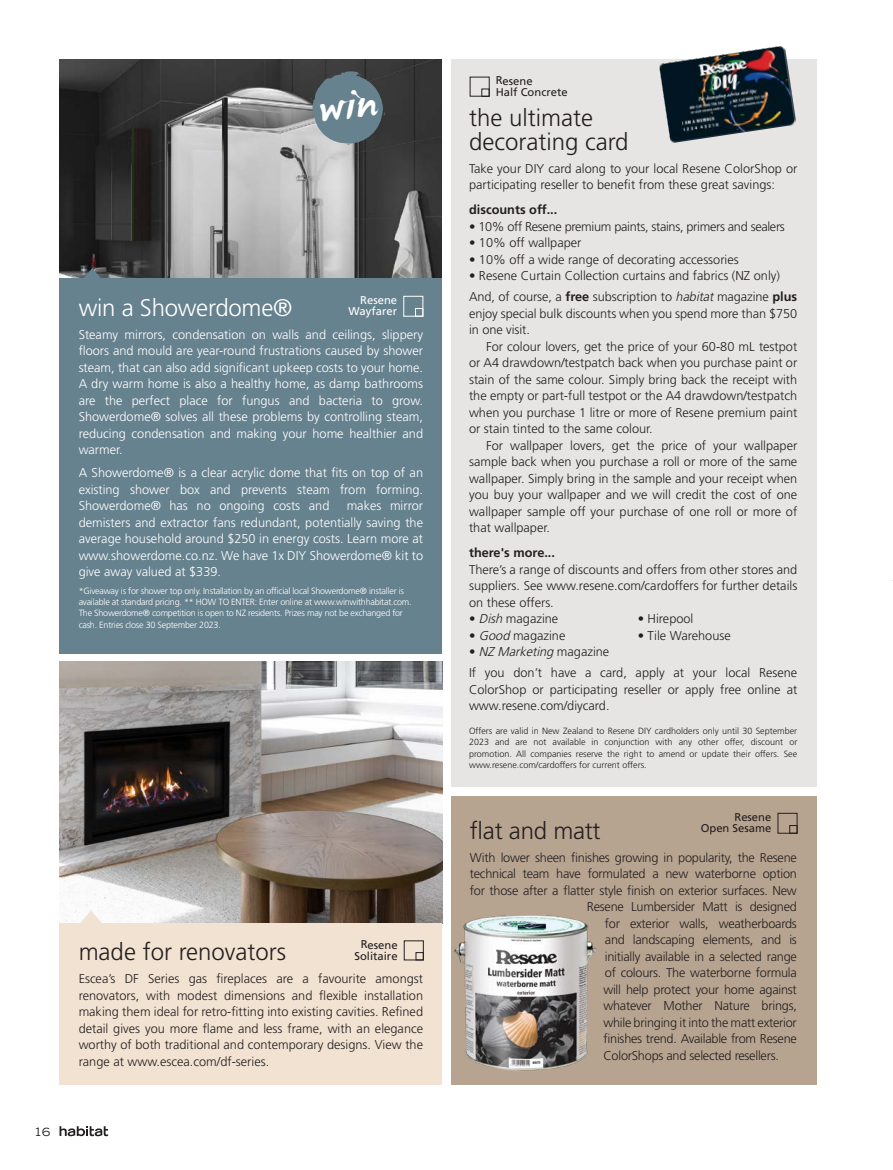
<style>
.page{position:relative;width:893px;height:1170px;background:#fff}
.page>*{position:absolute;margin:0;border:0;box-sizing:border-box;transform-origin:0 0}
.t1{font:300 24px/24px "Frutiger LT Std";color:#231f20}
.t2{font:300 24px "Frutiger LT Std";letter-spacing:-.01em;color:#fff}
.t3{font:300 12.75px/16.5px "Frutiger LT Std";letter-spacing:-.005em;color:#231f20;text-align:justify}
.t4{font:300 12.75px/16.5px "Frutiger LT Std";color:#fff;text-align:justify}
.t5{font:300 12.75px "Frutiger LT Std";letter-spacing:-.025em;color:#231f20}
.t6{font:700 12.75px "Frutiger LT Std";color:#231f20}
.t7{font:italic 300 12.75px "Frutiger LT Std";color:#231f20}
.t8{font:11.25px/11.2px "Frutiger LT Std";color:#231f20}
.t9{font:11.25px/11.2px "Frutiger LT Std";color:#fff;text-align:right}
.t10{font:expanded 11.25px "Trade Gothic LH";color:#231f20}
.t11{font:300 9px/11.2px "Frutiger LT Std";letter-spacing:-.025em;color:#fff}
.t12{font:300 9px/11.2px "Frutiger LT Std";color:#231f20;text-align:justify}
.s1{font-weight:700}
.s2{font-style:italic}
.s3{font-style:normal}
</style>
<div class="page">
<div style="left:450px;top:60px;width:366px;height:727px;background:#e7e5e4"></div>
<img style="left:659px;top:45px;width:137px;height:98px">
<img style="left:59px;top:60px;width:383px;height:221px">
<div style="left:60px;top:279px;width:382px;height:374px;background:#67828f"></div>
<div style="left:451px;top:795px;width:365px;height:289px;background:#b7a490"></div>
<img style="left:454px;top:915px;width:143px;height:156px">
<div style="left:442px;top:60px;width:9px;height:1023px;background:#fff"></div>
<div style="left:482px;top:89px;width:7px;height:8px;border:1px solid #231f20"></div>
<div style="left:404px;top:296px;width:19px;height:20px;border:1px solid #fff"></div>
<div style="left:415px;top:308px;width:8px;height:8px;border:1px solid #fff"></div>
<div style="left:778px;top:813px;width:19px;height:20px;border:1px solid #231f20"></div>
<div style="left:789px;top:825px;width:8px;height:8px;border:1px solid #231f20"></div>
<img style="left:60px;top:661px;width:382px;height:262px">
<div style="left:60px;top:923px;width:382px;height:161px;background:#f1e2d1"></div>
<div style="left:404px;top:940px;width:20px;height:20px;border:1px solid #231f20"></div>
<div style="left:416px;top:952px;width:8px;height:8px;border:1px solid #231f20"></div>
<svg style="left:80px;top:910px;width:22px;height:13px"></svg>
<svg style="left:82px;top:268px;width:21px;height:11px"></svg>
<svg style="left:60px;top:1126px;width:48px;height:10px"></svg>
<svg style="left:310px;top:71px;width:75px;height:74px;background:#647780"></svg>
<p class="t9" style="left:349px;top:294px;width:50px">Resene<br>Wayfarer</p>
<h1 class="t2" style="left:79px;top:294px;width:215px">win a Showerdome®</h1>
<p class="t4" style="left:79px;top:326px;width:346px">Steamy mirrors, condensation on walls and ceilings, slippery floors and mould are year-round frustrations caused by shower steam, that can also add significant upkeep costs to your home.<br>A dry warm home is also a healthy home, as damp bathrooms are the perfect place for fungus and bacteria to grow.<br>Showerdome® solves all these problems by controlling steam, reducing condensation and making your home healthier and warmer.</p>
<p class="t4" style="left:79px;top:464px;width:346px">A Showerdome® is a clear acrylic dome that fits on top of an existing shower box and prevents steam from forming.<br>Showerdome® has no ongoing costs and</p>
<p class="t4" style="left:79px;top:497px;width:346px;text-indent:268px">makes mirror demisters and extractor fans redundant, potentially saving the average household around $250 in energy costs. Learn more at www.showerdome.co.nz. We have 1x DIY Showerdome® kit to give away valued at $339.</p>
<p class="t11" style="left:79px;top:585px;width:335px">*Giveaway is for shower top only. Installation by an official local Showerdome® installer is available at standard pricing. ** HOW TO ENTER: Enter online at www.winwithhabitat.com.<br>The Showerdome® competition is open to NZ residents. Prizes may not be exchanged for cash. Entries close 30 September 2023.</p>
<p class="t10" style="left:34px;top:1124px;width:18px">16</p>
<p class="t8" style="left:354px;top:939px;width:45px;text-align:center">Resene<br>Solitaire</p>
<h1 class="t1" style="left:79px;top:940px;width:209px">made for renovators</h1>
<p class="t3" style="left:79px;top:970px;width:346px">Escea’s DF Series gas fireplaces are a favourite amongst renovators, with modest dimensions and flexible installation making them ideal for retro-fitting into existing cavities. Refined detail gives you more flame and less frame, with an elegance worthy of both traditional and contemporary designs. View the range at www.escea.com/df-series.</p>
<p class="t8" style="left:496px;top:75px;width:73px">Resene<br>Half Concrete</p>
<h1 class="t1" style="left:469px;top:106px;width:161px">the ultimate decorating card</h1>
<p class="t3" style="left:469px;top:160px;width:330px">Take your DIY card along to your local Resene ColorShop or participating reseller to benefit from these great savings:</p>
<p class="t6" style="left:469px;top:202px;width:90px">discounts off...</p>
<p class="t5" style="left:469px;top:219px;width:317px">• 10% off Resene premium paints, stains, primers and sealers</p>
<p class="t3" style="left:469px;top:235px;width:114px">• 10% off wallpaper</p>
<p class="t3" style="left:469px;top:251px;width:271px">• 10% off a wide range of decorating accessories</p>
<p class="t3" style="left:469px;top:266px;width:330px;line-height:20.7px">• Resene Curtain Collection curtains and fabrics (NZ only)<br>And, of course, a <span class="s1">free</span> subscription to <span class="s2">habitat</span>magazine <span class="s1">plus</span></p>
<p class="t3" style="left:469px;top:305px;width:330px">enjoy special bulk discounts when you spend more than $750 in one visit.</p>
<p class="t3" style="left:469px;top:338px;width:330px;text-indent:17px">For colour lovers, get the price of your 60-80 mL testpot or A4 drawdown/testpatch back when you purchase paint or stain of the same colour. Simply bring back the receipt with the empty or part-full testpot or the A4 drawdown/testpatch when you purchase 1 litre or more of Resene premium paint or stain tinted to the same colour.</p>
<p class="t3" style="left:469px;top:437px;width:330px;text-indent:17px">For wallpaper lovers, get the price of your wallpaper sample back when you purchase a roll or more of the same wallpaper. Simply bring in the sample and your receipt when you buy your wallpaper and we will credit the cost of one wallpaper sample off your purchase of one roll or more of that wallpaper.</p>
<p class="t6" style="left:469px;top:545px;width:87px">there's more...</p>
<p class="t3" style="left:469px;top:561px;width:330px">There’s a range of discounts and offers from other stores and suppliers. See www.resene.com/cardoffers for further details on these offers.</p>
<p class="t3" style="left:469px;top:611px;width:91px">• <span class="s2">Dish</span> magazine</p>
<p class="t3" style="left:469px;top:627px;width:98px">• <span class="s2">Good</span> magazine</p>
<p class="t7" style="left:469px;top:644px;width:142px"><span class="s3">•</span> NZ Marketing <span class="s3">m a g a z i n e</span></p>
<p class="t3" style="left:638px;top:611px;width:57px">• Hirepool</p>
<p class="t3" style="left:638px;top:627px;width:95px">• Tile Warehouse</p>
<p class="t3" style="left:469px;top:664px;width:330px">If you don’t have a card, apply at your local Resene ColorShop or participating reseller or apply free online at www.resene.com/diycard.</p>
<p class="t12" style="left:469px;top:725px;width:330px">Offers are valid in New Zealand to Resene DIY cardholders only until 30 September 2023 and are not available in conjunction with any other offer, discount or promotion. All companies reserve the right to amend or update their offers. See www.resene.com/cardoffers for current offers.</p>
<p class="t8" style="left:701px;top:811px;width:72px;text-align:right">Resene<br>Open Sesame</p>
<h1 class="t1" style="left:470px;top:818px;width:132px">flat and matt</h1>
<p class="t3" style="left:470px;top:849px;width:329px">With lower sheen finishes growing in popularity, the Resene</p>
<p class="t3" style="left:470px;top:865px;width:329px">technical team have formulated a new waterborne option</p>
<p class="t3" style="left:470px;top:882px;width:328px">for those after a flatter style finish on exterior surfaces. New</p>
<p class="t3" style="left:587px;top:898px;width:212px">Resene Lumbersider Matt is designed</p>
<p class="t3" style="left:605px;top:915px;width:194px">for exterior walls, weatherboards</p>
<p class="t3" style="left:605px;top:931px;width:194px">and landscaping elements, and is</p>
<p class="t3" style="left:605px;top:948px;width:194px">initially available in a selected range</p>
<p class="t3" style="left:605px;top:964px;width:194px">of colours. The waterborne formula</p>
<p class="t3" style="left:603px;top:981px;width:195px">will help protect your home against</p>
<p class="t3" style="left:603px;top:997px;width:195px">whatever Mother Nature brings,</p>
<p class="t3" style="left:603px;top:1014px;width:195px">while bringing it into the matt exterior</p>
<p class="t3" style="left:603px;top:1030px;width:195px">finishes trend. Available from Resene</p>
<p class="t3" style="left:603px;top:1047px;width:177px">ColorShops and selected resellers.</p>
</div>
